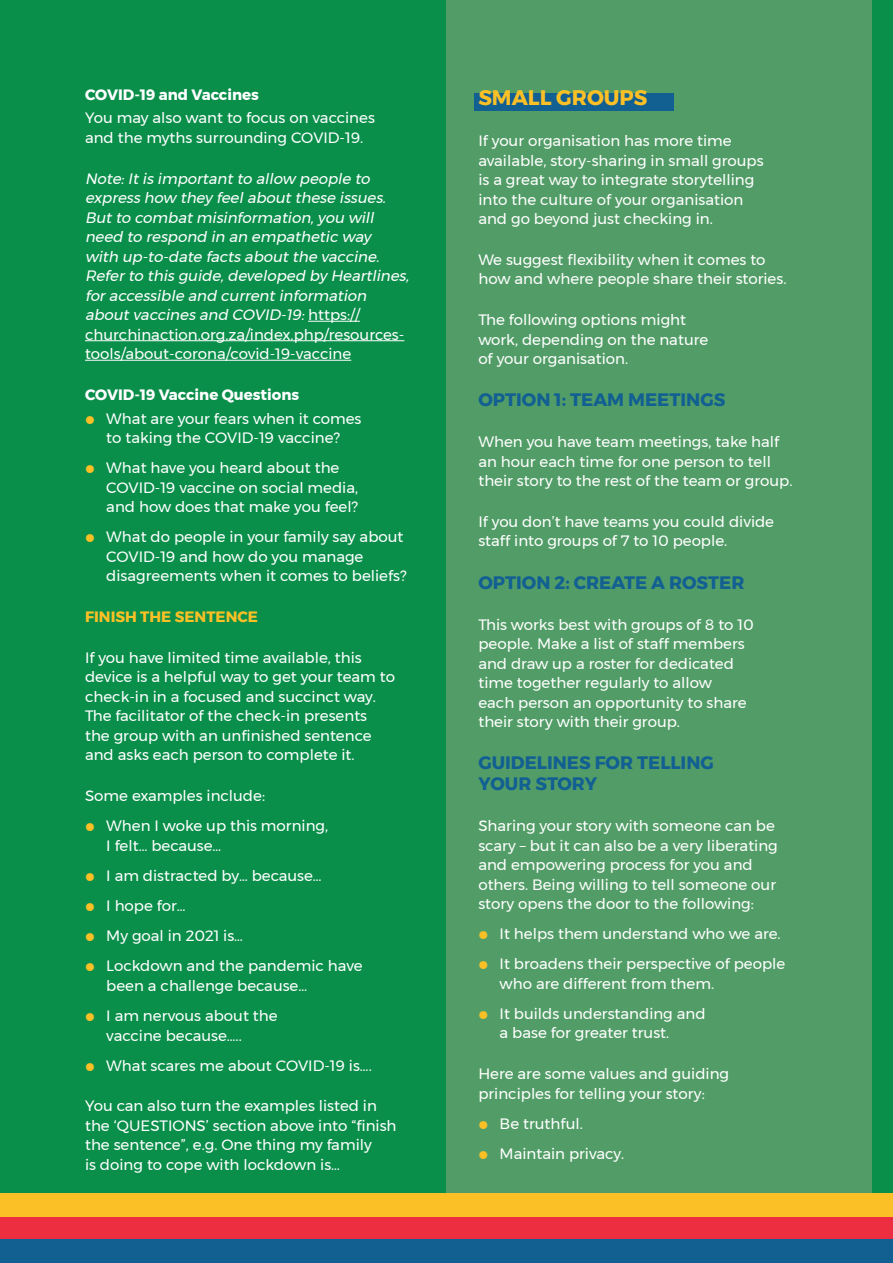
<style>
.page{position:relative;width:893px;height:1263px;background:#0a8f4b}
.page>*{position:absolute;margin:0;border:0;box-sizing:border-box;transform-origin:0 0}
.t1{font:700 21px "Montserrat";color:#fbc026}
.t2{font:700 18px/21px "Montserrat";color:#125f92}
.t3{font:15px/19.5px "Montserrat";color:#fff}
.t4{font:italic 15px/19.5px "Montserrat";color:#fff}
.t5{font:700 15px "Montserrat";color:#fff}
.t6{font:700 15px "Montserrat";color:#fbc026}
.s1{font-style:normal}
.s2{font-weight:900;font-size:24px;color:#fbc026}
</style>
<div class="page">
<div style="left:446px;top:0;width:426px;height:1263px;background:#529d67"></div>
<div style="left:0;top:1216px;width:893px;height:23px;background:#ed2e40"></div>
<div style="left:0;top:1239px;width:893px;height:24px;background:#125f92"></div>
<div style="left:0;top:1193px;width:893px;height:23px;background:#fbc026"></div>
<hr style="left:308px;top:321px;width:52px;height:1px;background:#fff">
<hr style="left:85px;top:340px;width:319px;height:1px;background:#fff">
<hr style="left:85px;top:360px;width:266px;height:1px;background:#fff">
<div style="left:474px;top:94px;width:200px;height:17px;background:#125f92"></div>
<p class="t5" style="left:85px;top:82px;width:175px">COVID-19 and Vaccines</p>
<p class="t3" style="left:85px;top:108px;width:291px">You may also want to focus on vaccines and the myths surrounding COVID-19.</p>
<p class="t4" style="left:85px;top:168px;width:329px">Note:Itisimportantto allow people to expresshow they feelaboutthese issues.<br>Butto combatmisinformation,you will need to respond in an empathetic way with up-to-date factsaboutthe vaccine.<br>Referto thisguide,developed by Heartlines, foraccessible and currentinformation aboutvaccinesand COVID-19: <span class="s1">h t t p s :// churchinaction.org.za/index.php/resources&shy;tools/about-corona/covid-19-vaccine</span></p>
<p class="t5" style="left:85px;top:382px;width:216px">COVID-19 Vaccine Questions</p>
<p class="t3" style="left:85px;top:408px;width:278px;text-align:center"><span class="s2">•</span> What are your fears when it comes to taking the COVID-19 vaccine?</p>
<p class="t3" style="left:106px;top:458px;width:253px;text-indent:-21px"><span class="s2">•</span> What have you heard about the<br>COVID-19 vaccine on social media, and how does that make you feel?</p>
<p class="t3" style="left:106px;top:527px;width:302px;text-indent:-21px"><span class="s2">•</span> What do people in your family say about<br>COVID-19 and how do you manage disagreements when it comes to beliefs?</p>
<p class="t6" style="left:85px;top:605px;width:174px">FINISH THE SENTENCE</p>
<p class="t3" style="left:85px;top:648px;width:311px">If you have limited time available, this device is a helpful way to get your team to check-in in a focused and succinct way.<br>The facilitator of the check-in presents the group with an unfinished sentence and asks each person to complete it.</p>
<p class="t3" style="left:85px;top:786px;width:182px">Some examples include:</p>
<p class="t3" style="left:106px;top:816px;width:223px;text-indent:-21px"><span class="s2">•</span> When I woke up this morning,<br>I felt… because…</p>
<p class="t3" style="left:85px;top:866px;width:238px"><span class="s2">•</span> I am distracted by… because…</p>
<p class="t3" style="left:85px;top:896px;width:102px"><span class="s2">•</span> I hope for…</p>
<p class="t3" style="left:85px;top:926px;width:159px"><span class="s2">•</span> My goal in 2021 is…</p>
<p class="t3" style="left:106px;top:956px;width:258px;text-indent:-21px"><span class="s2">•</span> Lockdown and the pandemic have been a challenge because…</p>
<p class="t3" style="left:106px;top:1006px;width:173px;text-indent:-21px"><span class="s2">•</span> I am nervous about the vaccine because…..</p>
<p class="t3" style="left:85px;top:1055px;width:288px"><span class="s2">•</span> What scares me about COVID-19 is….</p>
<p class="t3" style="left:85px;top:1096px;width:313px">You can also turn the examples listed in the ‘QUESTIONS’ section above into “finish the sentence”, e.g. One thing my family<br>is doing to cope with lockdown is…</p>
<h1 class="t1" style="left:478px;top:81px;width:171px">SMALL GROUPS</h1>
<p class="t3" style="left:478px;top:131px;width:287px">If your organisation has more time available, story-sharing in small groups is a great way to integrate storytelling into the culture of your organisation and go beyond just checking in.</p>
<p class="t3" style="left:478px;top:250px;width:310px">We suggest flexibility when it comes to how and where people share their stories.</p>
<p class="t3" style="left:478px;top:310px;width:231px">The following options might work, depending on the nature of your organisation.</p>
<p class="t2" style="left:478px;top:390px;width:248px">OPTION 1: TEAM MEETINGS</p>
<p class="t3" style="left:478px;top:432px;width:316px">When you have team meetings, take half an hour each time for one person to tell their story to the rest of the team or group.</p>
<p class="t3" style="left:478px;top:512px;width:297px">If you don’t have teams you could divide staff into groups of 7 to 10 people.</p>
<p class="t2" style="left:478px;top:572px;width:268px">OPTION 2: CREATE A ROSTER</p>
<p class="t3" style="left:478px;top:614px;width:277px">This works best with groups of 8 to 10 people. Make a list of staff members and draw up a roster for dedicated time together regularly to allow<br>each person an opportunity to share their story with their group.</p>
<p class="t2" style="left:478px;top:752px;width:237px">GUIDELINES FOR TELLING<br>YOUR STORY</p>
<p class="t3" style="left:478px;top:816px;width:301px">Sharing your story with someone can be scary – but it can also be a very liberating and empowering process for you and others. Being willing to tell someone our story opens the door to the following:</p>
<p class="t3" style="left:478px;top:924px;width:304px"><span class="s2">•</span> It helps them understand who we are.</p>
<p class="t3" style="left:500px;top:954px;width:287px;text-indent:-21px"><span class="s2">•</span> It broadens their perspective of people who are different from them.</p>
<p class="t3" style="left:500px;top:1004px;width:207px;text-indent:-21px"><span class="s2">•</span> It builds understanding and a base for greater trust.</p>
<p class="t3" style="left:478px;top:1064px;width:252px">Here are some values and guiding principles for telling your story:</p>
<p class="t3" style="left:478px;top:1114px;width:106px"><span class="s2">•</span> Be truthful.</p>
<p class="t3" style="left:478px;top:1144px;width:147px"><span class="s2">•</span> Maintain privacy.</p>
</div>
